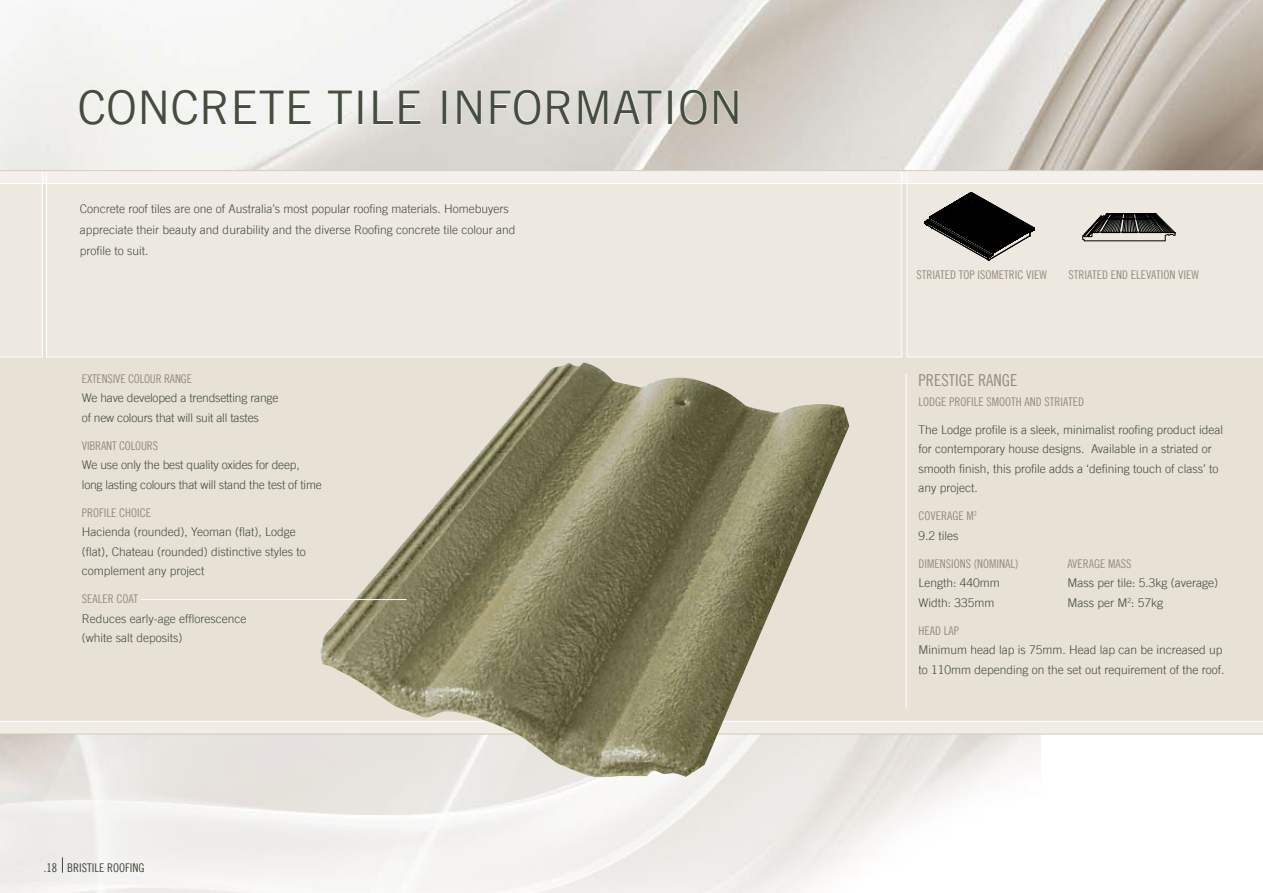
<style>
.page{position:relative;width:1263px;height:893px;background:#fff}
.page>*{position:absolute;margin:0;border:0;box-sizing:border-box;transform-origin:0 0}
.t1{font:46.5px "Trade Gothic LT";color:#444d3e}
.t2{font:16.5px "Trade Gothic LT Cond Eighteen";color:#998b7d}
.t3{font:300 12px/19.5px "Trade Gothic LT";color:#444d3e}
.t4{font:12px "Trade Gothic LT Cond Eighteen";color:#998b7d}
.t5{font:12px "Trade Gothic LT Cond Eighteen";color:#444d3e}
</style>
<div class="page">
<img style="left:0;top:0;width:1263px;height:757px">
<img style="left:0;top:735px;width:1040px;height:158px">
<svg style="left:79px;top:90px;width:56px;height:35px"></svg>
<svg style="left:142px;top:90px;width:24px;height:34px"></svg>
<svg style="left:172px;top:90px;width:26px;height:35px"></svg>
<svg style="left:204px;top:90px;width:23px;height:34px"></svg>
<svg style="left:235px;top:90px;width:76px;height:34px"></svg>
<svg style="left:328px;top:90px;width:24px;height:34px"></svg>
<div style="left:359px;top:90px;width:4px;height:34px;border:1px solid #fff"></div>
<svg style="left:373px;top:90px;width:20px;height:34px"></svg>
<svg style="left:399px;top:90px;width:22px;height:34px"></svg>
<div style="left:443px;top:90px;width:4px;height:34px;border:1px solid #fff"></div>
<svg style="left:457px;top:90px;width:24px;height:34px"></svg>
<svg style="left:490px;top:90px;width:51px;height:35px"></svg>
<svg style="left:547px;top:90px;width:23px;height:34px"></svg>
<svg style="left:579px;top:90px;width:83px;height:34px"></svg>
<div style="left:668px;top:90px;width:4px;height:34px;border:1px solid #fff"></div>
<svg style="left:680px;top:90px;width:27px;height:35px"></svg>
<svg style="left:714px;top:90px;width:24px;height:34px"></svg>
<div style="left:0;top:171px;width:1263px;height:563px;background:#e7e1d6"></div>
<div style="left:0;top:721px;width:1263px;height:13px;background:#f0ece6"></div>
<hr style="left:0;top:734px;width:1263px;height:1px;background:#d3cab7">
<hr style="left:0;top:721px;width:1263px;height:1px;background:#fff">
<div style="left:907px;top:184px;width:356px;height:173px;background:#ede9e0"></div>
<img style="left:320px;top:362px;width:529px;height:416px">
<div style="left:46px;top:171px;width:856px;height:186px;background:#ede9e0;border:1px solid #fff"></div>
<hr style="left:141px;top:599px;width:266px;height:1px;background:#fff">
<div style="left:0;top:184px;width:43px;height:173px;background:#ede9e0"></div>
<div style="left:0;top:171px;width:1263px;height:12px;background:#f4f1ec"></div>
<hr style="left:0;top:170px;width:1263px;height:1px;background:#d3cab7">
<hr style="left:906px;top:374px;width:1px;height:334px;background:#fff">
<hr style="left:0;top:183px;width:1263px;height:1px;background:#fff">
<svg style="left:1069px;top:212px;width:125px;height:31px"></svg>
<svg style="left:925px;top:192px;width:110px;height:68px"></svg>
<h1 class="t1" style="left:78px;top:79px;width:666px">CONCRETE TILE INFORMATION</h1>
<p class="t3" style="left:80px;top:198px;width:437px;line-height:21px">Concrete roof tiles are one of Australia’s most popular roofing materials. Homebuyers appreciate their beauty and durability and the diverse Roofing concrete tile colour and profile to suit.</p>
<p class="t4" style="left:82px;top:371px;width:112px">EXTENSIVE COLOUR RANGE</p>
<p class="t3" style="left:82px;top:388px;width:198px">We have developed a trendsetting range of new colours that will suit all tastes</p>
<p class="t4" style="left:82px;top:438px;width:78px">VIBRANT COLOURS</p>
<p class="t3" style="left:82px;top:455px;width:242px">We use only the best quality oxides for deep, long lasting colours that will stand the test of time</p>
<p class="t4" style="left:82px;top:505px;width:71px">PROFILE CHOICE</p>
<p class="t3" style="left:82px;top:522px;width:226px">Hacienda (rounded), Yeoman (flat), Lodge (flat), Chateau (rounded) distinctive styles to complement any project</p>
<p class="t4" style="left:82px;top:592px;width:58px">SEALER COAT</p>
<p class="t3" style="left:82px;top:609px;width:166px">Reduces early-age efflorescence (white salt deposits)</p>
<p class="t5" style="left:44px;top:860px;width:102px">.18 BRISTILE ROOFING</p>
<p class="t4" style="left:917px;top:268px;width:67px">STRIATED TOP ISOMETRIC</p>
<p class="t4" style="left:1026px;top:268px;width:7px">VIEW</p>
<p class="t4" style="left:1069px;top:268px;width:116px">STRIATED END ELEVATION VIEW</p>
<h2 class="t2" style="left:918px;top:370px;width:100px">PRESTIGE RANGE</h2>
<p class="t4" style="left:918px;top:394px;width:167px">LODGE PROFILE SMOOTH AND STRIATED</p>
<p class="t3" style="left:918px;top:419px;width:306px">The Lodge profile is a sleek, minimalist roofing product ideal for contemporary house designs. Available in a striated or smooth finish, this profile adds a ‘defining touch of class’ to any project.</p>
<p class="t4" style="left:918px;top:509px;width:60px">COVERAGE M<sup>2</sup></p>
<p class="t3" style="left:918px;top:525px;width:42px">9.2 tiles</p>
<p class="t4" style="left:918px;top:556px;width:101px">DIMENSIONS (NOMINAL)</p>
<p class="t4" style="left:1067px;top:556px;width:66px">AVERAGE MASS</p>
<p class="t3" style="left:918px;top:573px;width:83px">Length: 440mm</p>
<p class="t3" style="left:1067px;top:573px;width:152px">Mass per tile: 5.3kg (average)</p>
<p class="t3" style="left:918px;top:592px;width:78px">Width: 335mm</p>
<p class="t3" style="left:1067px;top:592px;width:97px">Mass per M<sup>2</sup>: 57kg</p>
<p class="t4" style="left:918px;top:623px;width:42px">HEAD LAP</p>
<p class="t3" style="left:918px;top:640px;width:308px">Minimum head lap is 75mm. Head lap can be increased up to 110mm depending on the set out requirement of the roof.</p>
</div>
